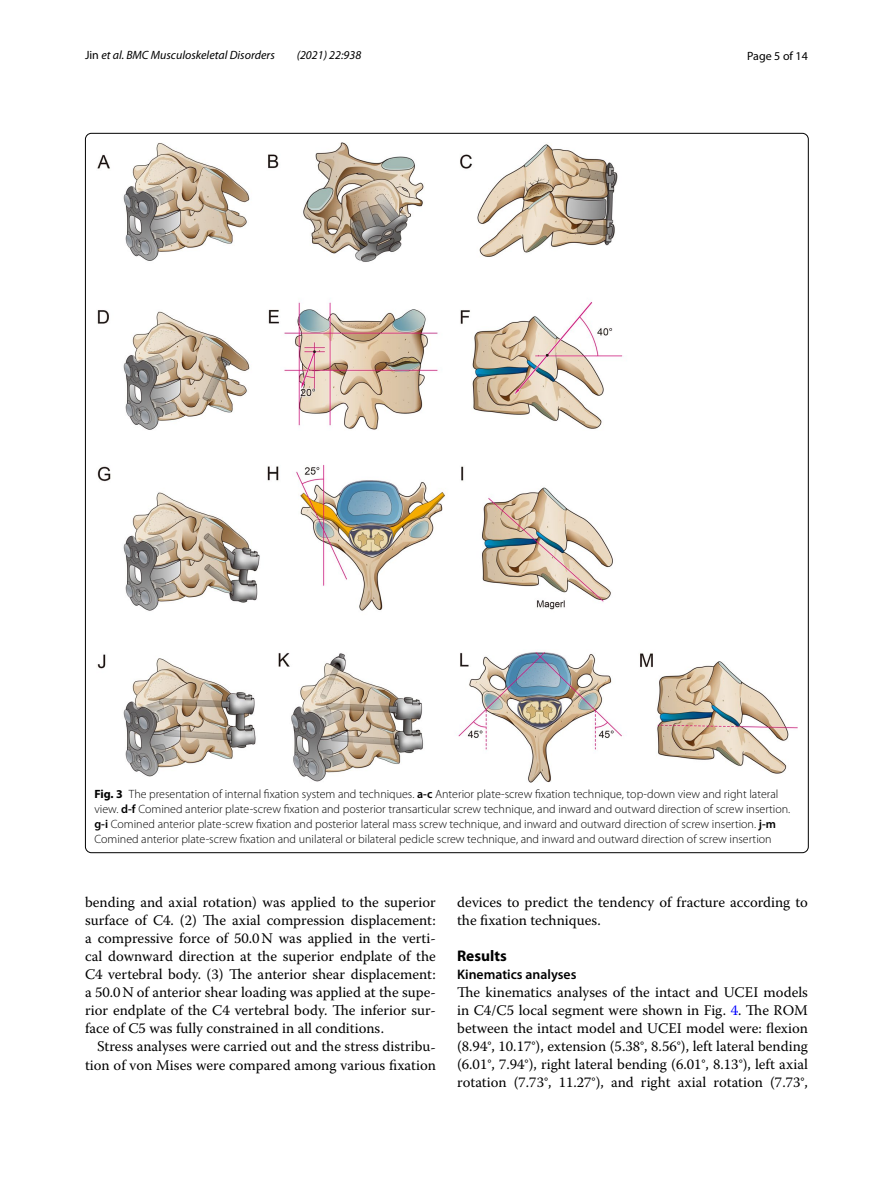
<style>
.page{position:relative;width:893px;height:1187px;background:#fff}
.page>*{position:absolute;margin:0;border:0;box-sizing:border-box;transform-origin:0 0}
.t1{font:700 15.45px "Myriad Pro";color:#000}
.t2{font:14.7px/18px "Warnock Pro";color:#000;text-align:justify}
.t3{font:600 13.8px "Myriad Pro";color:#000}
.t4{font:300 12px/15px "Myriad Pro";color:#000}
.t5{font:italic 12px "Myriad Pro";color:#000}
.t6{font:12px "Myriad Pro";color:#000}
.s1{font-style:normal}
.s2{font-weight:700}
.s3{font-weight:600}
.s4{color:#00f}
</style>
<div class="page">
<img style="left:97px;top:142px;width:700px;height:640px">
<p class="t5" style="left:85px;top:48px;width:191px"><span class="s1">Jin</span> et al. BMC Musculoskeletal Disorders</p>
<p class="t5" style="left:297px;top:48px;width:66px">(2021) 22:938</p>
<p class="t6" style="left:747px;top:48px;width:62px">Page 5 of 14</p>
<p class="t4" style="left:94px;top:786px;width:697px"><span class="s2">Fig. 3</span> The presentation of internal fixation system and techniques. <span class="s3">a-c</span> Anterior plate-screw fixation technique, top-down view and right lateral view. <span class="s3">d-f</span> Comined anterior plate-screw fixation and posterior transarticular screw technique, and inward and outward direction of screw insertion. <span class="s3">g-i</span> Comined anterior plate-screw fixation and posterior lateral mass screw technique, and inward and outward direction of screw insertion. <span class="s3">j-m </span>Comined anterior plate-screw fixation and unilateral or bilateral pedicle screw technique, and inward and outward direction of screw insertion</p>
<p class="t2" style="left:85px;top:893px;width:352px">bending and axial rotation) was applied to the superior surface of C4. (2) The axial compression displacement: a compressive force of 50.0N was applied in the verti&shy;cal downward direction at the superior endplate of the C4 vertebral body. (3) The anterior shear displacement: a 50.0N of anterior shear loading was applied at the supe&shy;rior endplate of the C4 vertebral body. The inferior sur&shy;face of C5 was fully constrained in all conditions.</p>
<p class="t2" style="left:85px;top:1037px;width:352px;text-align:right">Stress analyses were carried out and the stress distribu&shy;tion of von Mises were compared among various fixation</p>
<p class="t2" style="left:457px;top:893px;width:352px">devices to predict the tendency of fracture according to the fixation techniques.</p>
<p class="t1" style="left:457px;top:946px;width:51px">Results</p>
<p class="t3" style="left:457px;top:965px;width:121px">Kinematics analyses</p>
<p class="t2" style="left:457px;top:983px;width:352px">The kinematics analyses of the intact and UCEI models in C4/C5 local segment were shown in Fig. <span class="s4">4</span>. The ROM between the intact model and UCEI model were: flexion (8.94°, 10.17°), extension (5.38°, 8.56°), left lateral bending (6.01°, 7.94°), right lateral bending (6.01°, 8.13°), left axial rotation (7.73°, 11.27°), and right axial rotation (7.73°,</p>
</div>
